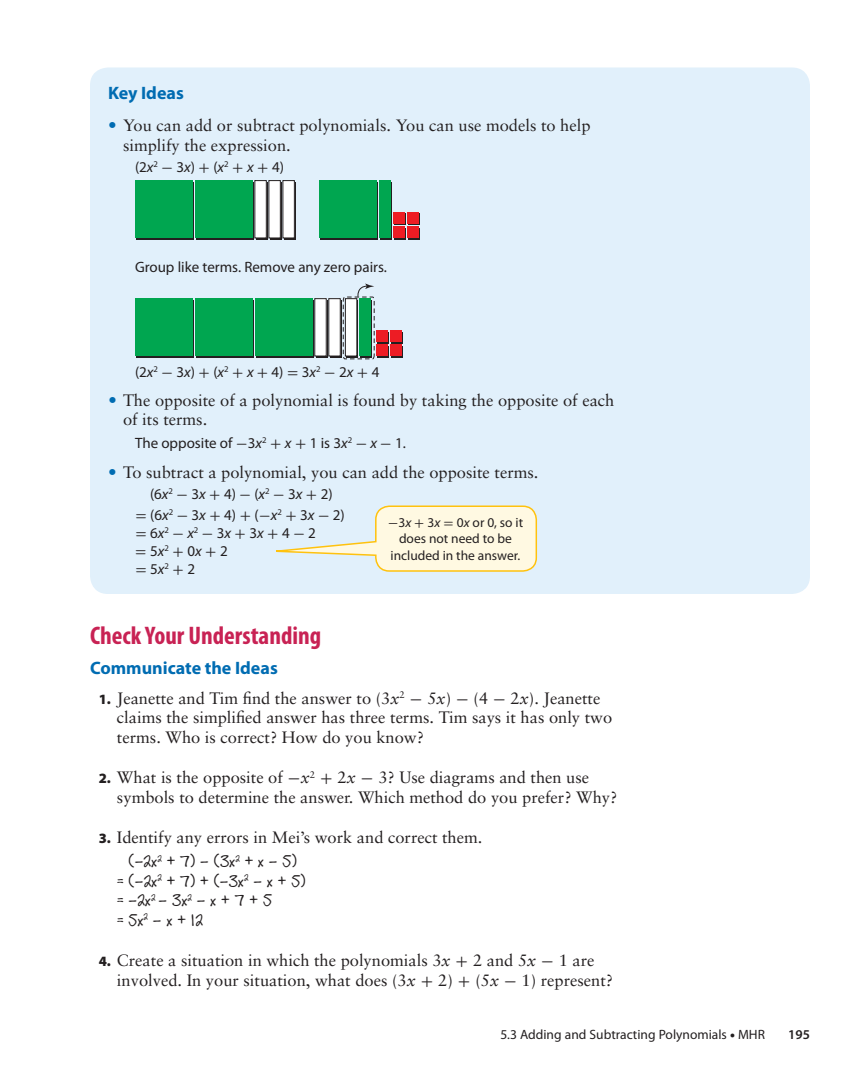
<style>
.page{position:relative;width:864px;height:1080px;background:#fff}
.page>*{position:absolute;margin:0;border:0;box-sizing:border-box;transform-origin:0 0}
.t1{font:700 condensed 25.5px "Myriad Pro";color:#c82254}
.t2{font:700 18px "Myriad Pro";color:#006cb2}
.t3{font:16.5px/19.5px "Sabon";color:#231f20}
.t4{font:16.5px/19.5px "Andrew Script 16";color:#231f20}
.t5{font:15px/21px "Myriad Pro";color:#231f20;text-align:center}
.t6{font:15px/18px "Uni Math";color:#231f20}
.t7{font:13.5px/16.5px "Myriad Pro";color:#231f20;text-align:center}
.t8{font:600 13.5px "Myriad Pro";color:#231f20}
.s1{font-size:17.25px;color:#006cb2}
.s2{font-style:italic}
.s3{font-family:"Uni Math"}
.s4{font-style:italic;font-size:17.25px;color:#006cb2}
.s5{font-family:"Myriad Pro"}
.s6{font-family:"Myriad Pro";font-style:italic}
.s7{font-family:"Myriad Pro";font-weight:900;font-size:14.25px}
.s8{font-family:"Andrew Script 16"}
.s9{font-weight:900}
</style>
<div class="page">
<div style="left:90px;top:68px;width:720px;height:526px;background:#e1f0fb;border-radius:18px"></div>
<div style="left:136px;top:182px;width:58px;height:57px;background:#00a650"></div>
<div style="left:135px;top:181px;width:57px;height:57px;background:#00a650"></div>
<div style="left:196px;top:182px;width:58px;height:57px;background:#00a650"></div>
<div style="left:195px;top:181px;width:57px;height:57px;background:#00a650"></div>
<div style="left:256px;top:182px;width:12px;height:57px;background:#231f20"></div>
<div style="left:255px;top:181px;width:11px;height:57px;background:#fff"></div>
<div style="left:254px;top:180px;width:13px;height:58px;border:1px solid #231f20"></div>
<div style="left:270px;top:182px;width:12px;height:57px;background:#231f20"></div>
<div style="left:269px;top:181px;width:11px;height:57px;background:#fff"></div>
<div style="left:269px;top:180px;width:12px;height:58px;border:1px solid #231f20"></div>
<div style="left:284px;top:182px;width:12px;height:57px;background:#231f20"></div>
<div style="left:283px;top:181px;width:11px;height:57px;background:#fff"></div>
<div style="left:283px;top:180px;width:12px;height:58px;border:1px solid #231f20"></div>
<div style="left:321px;top:182px;width:57px;height:57px;background:#231f20"></div>
<div style="left:319px;top:181px;width:58px;height:57px;background:#00a650"></div>
<div style="left:381px;top:182px;width:11px;height:57px;background:#231f20"></div>
<div style="left:379px;top:181px;width:12px;height:57px;background:#00a650"></div>
<div style="left:395px;top:214px;width:11px;height:11px;background:#231f20"></div>
<div style="left:393px;top:212px;width:12px;height:12px;background:#ed1c24"></div>
<div style="left:395px;top:228px;width:11px;height:11px;background:#231f20"></div>
<div style="left:393px;top:227px;width:12px;height:11px;background:#ed1c24"></div>
<div style="left:409px;top:228px;width:11px;height:11px;background:#231f20"></div>
<div style="left:407px;top:227px;width:12px;height:11px;background:#ed1c24"></div>
<div style="left:409px;top:214px;width:11px;height:11px;background:#231f20"></div>
<div style="left:407px;top:212px;width:12px;height:12px;background:#ed1c24"></div>
<div style="left:196px;top:300px;width:58px;height:57px;background:#00a650"></div>
<div style="left:195px;top:299px;width:57px;height:57px;background:#00a650"></div>
<div style="left:256px;top:300px;width:58px;height:57px;background:#00a650"></div>
<div style="left:255px;top:299px;width:57px;height:57px;background:#00a650"></div>
<div style="left:136px;top:300px;width:58px;height:57px;background:#00a650"></div>
<div style="left:135px;top:299px;width:57px;height:57px;background:#00a650"></div>
<div style="left:316px;top:300px;width:12px;height:57px;background:#231f20"></div>
<div style="left:315px;top:299px;width:11px;height:57px;background:#fff"></div>
<div style="left:314px;top:298px;width:13px;height:58px;border:1px solid #231f20"></div>
<div style="left:330px;top:300px;width:12px;height:57px;background:#231f20"></div>
<div style="left:329px;top:299px;width:11px;height:57px;background:#fff"></div>
<div style="left:328px;top:298px;width:13px;height:58px;border:1px solid #231f20"></div>
<div style="left:377px;top:332px;width:12px;height:11px;background:#ed1c24"></div>
<div style="left:376px;top:331px;width:11px;height:11px;background:#ed1c24"></div>
<div style="left:377px;top:346px;width:12px;height:11px;background:#ed1c24"></div>
<div style="left:376px;top:345px;width:11px;height:11px;background:#ed1c24"></div>
<div style="left:391px;top:346px;width:12px;height:11px;background:#ed1c24"></div>
<div style="left:390px;top:345px;width:11px;height:11px;background:#ed1c24"></div>
<div style="left:391px;top:332px;width:12px;height:11px;background:#ed1c24"></div>
<div style="left:390px;top:331px;width:11px;height:11px;background:#ed1c24"></div>
<svg style="left:343px;top:283px;width:32px;height:77px"></svg>
<svg style="left:276px;top:505px;width:262px;height:67px"></svg>
<p class="t2" style="left:108px;top:86px;width:77px">Key Ideas</p>
<p class="t3" style="left:123px;top:117px;width:469px;text-indent:-15px"><span class="s1">•</span> You can add or subtract polynomials. You can use models to help simplify the expression.</p>
<p class="t5" style="left:135px;top:158px;width:150px">(2<span class="s2">x</span><sup>2</sup> <span class="s3">-</span> 3<span class="s2">x</span>) <span class="s3">+</span> (<span class="s2">x</span><sup>2</sup> <span class="s3">+</span> <span class="s2">x</span> <span class="s3">+</span> 4)</p>
<p class="t5" style="left:135px;top:258px;width:254px">Group like terms. Remove any zero pairs.</p>
<p class="t5" style="left:135px;top:363px;width:246px">(2<span class="s2">x</span><sup>2</sup> <span class="s3">-</span> 3<span class="s2">x</span>) <span class="s3">+</span> (<span class="s2">x</span><sup>2</sup> <span class="s3">+</span> <span class="s2">x</span> <span class="s3">+</span> 4) <span class="s3">=</span> 3<span class="s2">x</span><sup>2</sup> <span class="s3">-</span> 2<span class="s2">x</span> <span class="s3">+</span> 4</p>
<p class="t3" style="left:123px;top:392px;width:493px;text-indent:-15px"><span class="s4">•</span> The opposite of a polynomial is found by taking the opposite of each of its terms.</p>
<p class="t5" style="left:135px;top:434px;width:272px">The opposite of <span class="s3">-</span>3<span class="s2">x</span><sup>2</sup> <span class="s3">+</span> <span class="s2">x</span> <span class="s3">+</span> 1 is 3<span class="s2">x</span><sup>2</sup> <span class="s3">-</span> <span class="s2">x</span> <span class="s3">-</span> 1.</p>
<p class="t3" style="left:108px;top:464px;width:432px"><span class="s1">•</span> To subtract a polynomial, you can add the opposite terms.</p>
<p class="t5" style="left:135px;top:485px;width:211px">(6<span class="s2">x</span><sup>2</sup> <span class="s3">-</span> 3<span class="s2">x</span> <span class="s3">+</span> 4) <span class="s3">-</span> (<span class="s2">x</span><sup>2</sup> <span class="s3">-</span> 3<span class="s2">x</span> <span class="s3">+</span> 2)<br><span class="s3">=</span> (6<span class="s2">x</span><sup>2</sup> <span class="s3">-</span> 3<span class="s2">x</span> <span class="s3">+</span> 4) <span class="s3">+</span> (<span class="s3">-</span><span class="s2">x</span><sup>2</sup> <span class="s3">+</span> 3<span class="s2">x</span> <span class="s3">-</span> 2)</p>
<p class="t6" style="left:135px;top:525px;width:182px">= <span class="s5">6</span><span class="s6">x</span><sup>2</sup> -<span class="s6">x</span><sup>2</sup> - <span class="s5">3</span><span class="s6">x</span>+ <span class="s5">3</span><span class="s6">x</span>+ <span class="s5">4</span> - <span class="s5">2 </span>= <span class="s5">5</span><span class="s6">x</span><sup>2</sup> + <span class="s5">0</span><span class="s6">x</span> + <span class="s5">2<br></span>= <span class="s5">5</span><span class="s6">x</span><sup>2</sup> + <span class="s5">2</span></p>
<p class="t7" style="left:388px;top:515px;width:137px"><span class="s3">-</span>3<span class="s2">x</span> <span class="s3">+</span> 3<span class="s2">x</span> <span class="s3">=</span> 0<span class="s2">x</span> or 0, so it does not need to be included in the answer.</p>
<p class="t1" style="left:90px;top:626px;width:233px">Check Your Understanding</p>
<p class="t2" style="left:90px;top:661px;width:189px">Communicate the Ideas</p>
<p class="t3" style="left:117px;top:690px;width:497px;text-indent:-18px"><span class="s7">1.</span> Jeanette and Tim find the answer to (3<span class="s2">x</span><sup>2</sup> <span class="s3">-</span> 5<span class="s2">x</span>) <span class="s3">-</span> (4 <span class="s3">-</span> 2<span class="s2">x</span>). Jeanette claims the simplified answer has three terms. Tim says it has only two terms. Who is correct? How do you know?</p>
<p class="t3" style="left:117px;top:769px;width:502px;text-indent:-18px"><span class="s7">2.</span> What is the opposite of <span class="s3">-</span><span class="s2">x</span><sup>2</sup> <span class="s3">+</span> 2<span class="s2">x</span> <span class="s3">-</span> 3? Use diagrams and then use symbols to determine the answer. Which method do you prefer? Why?</p>
<p class="t3" style="left:129px;top:827px;width:355px;line-height:24px;text-indent:-30px"><span class="s7">3.</span> Identify any errors in Mei’s work and correct them. <span class="s8">(-2x</span><sup>2</sup> <span class="s8">+ 7) - (3x</span><sup>2</sup> <span class="s8">+ x - 5)</span></p>
<p class="t4" style="left:117px;top:872px;width:190px">= (-2x<sup>2</sup> + 7) + (-3x<sup>2</sup> - x + 5) = -2x<sup>2</sup> - 3x<sup>2</sup> - x + 7 + 5<br>= 5x<sup>2</sup> - x + 12</p>
<p class="t3" style="left:117px;top:952px;width:498px;text-indent:-18px"><span class="s7">4.</span> Create a situation in which the polynomials 3<span class="s2">x</span> <span class="s3">+</span> 2 and 5<span class="s2">x</span> <span class="s3">-</span> 1 are involved. In your situation, what does (3<span class="s2">x</span> <span class="s3">+</span> 2) <span class="s3">+</span> (5<span class="s2">x</span> <span class="s3">-</span> 1) represent?</p>
<p class="t7" style="left:500px;top:1028px;width:266px">5.3 Adding and Subtracting Polynomials <span class="s9">•</span> MHR</p>
<p class="t8" style="left:788px;top:1030px;width:23px">195</p>
</div>
